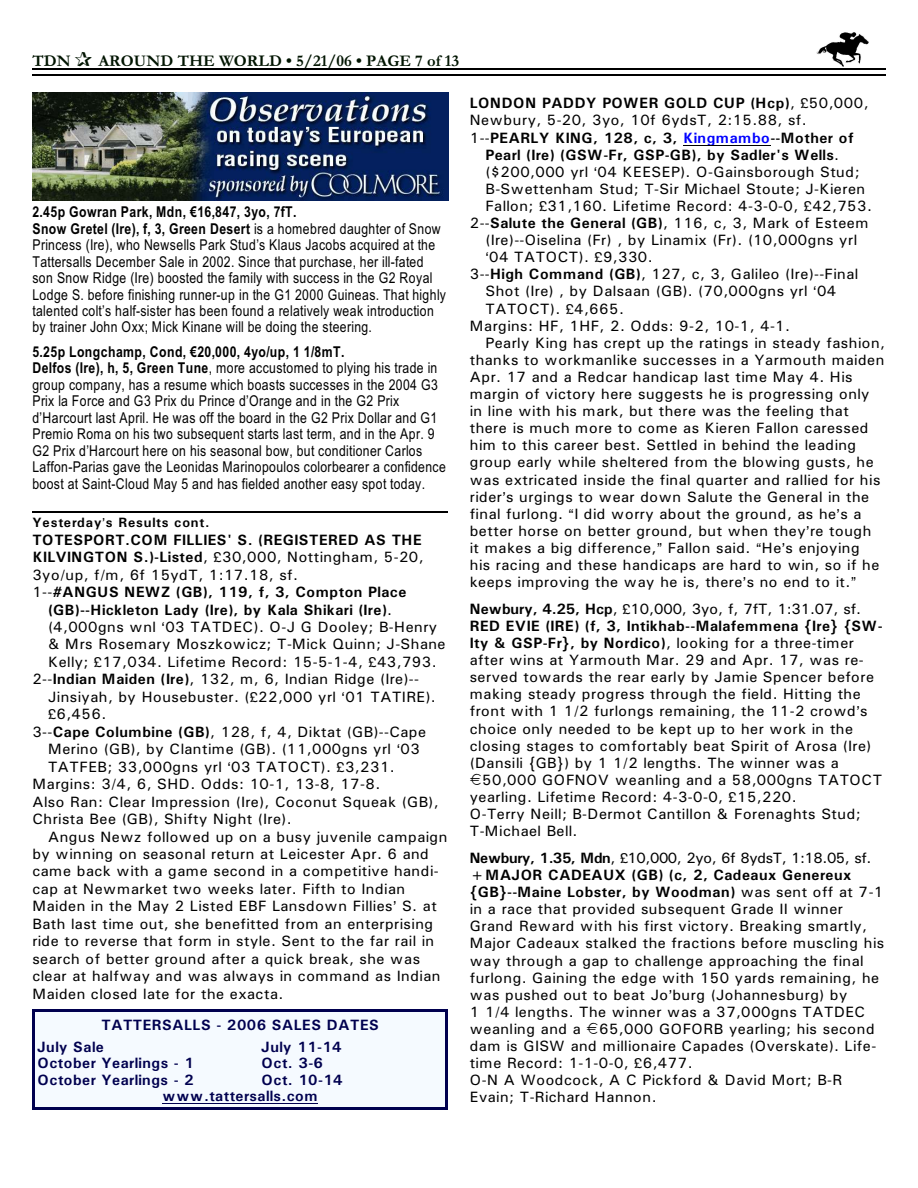
<style>
.page{position:relative;width:918px;height:1188px;background:#fff}
.page>*{position:absolute;margin:0;border:0;box-sizing:border-box;transform-origin:0 0}
.t1{font:700 16.5px "Garamond";color:#001400}
.t2{font:15px/17.1px "Univers";letter-spacing:.03em;color:#000}
.t3{font:15px/16.5px "Arial Narrow";letter-spacing:.025em;color:#000}
.t4{font:700 15px "Univers";letter-spacing:.04em;color:#000}
.t5{font:700 15px/22.4px "Univers";letter-spacing:.035em;color:#00004f}
.t6{font:700 13.5px "Univers";letter-spacing:.065em;color:#000}
.s1{font-weight:700}
.s2{font-weight:400}
.s3{color:#00f}
</style>
<div class="page">
<img style="left:817px;top:32px;width:51px;height:34px">
<hr style="left:32px;top:68px;width:853px;height:1px;background:#000">
<hr style="left:32px;top:75px;width:853px;height:1px;background:#000">
<img style="left:32px;top:93px;width:416px;height:108px">
<hr style="left:683px;top:145px;width:87px;height:1px;background:#000">
<hr style="left:32px;top:512px;width:416px;height:1px;background:#000">
<div style="left:32px;top:1009px;width:416px;height:101px;background:#f5faff"></div>
<hr style="left:163px;top:1103px;width:155px;height:1px;background:#00004f">
<hr style="left:32px;top:1009px;width:3px;height:100px;background:#00004f">
<hr style="left:445px;top:1009px;width:3px;height:100px;background:#00004f">
<hr style="left:32px;top:1009px;width:416px;height:3px;background:#00004f">
<hr style="left:32px;top:1107px;width:416px;height:3px;background:#00004f">
<p class="t1" style="left:32px;top:55px;width:40px">TDN</p>
<p class="t1" style="left:98px;top:55px;width:362px">AROUND THE WORLD • 5/21/06 • PAGE 7 of 13</p>
<p class="t3" style="left:32px;top:205px;width:415px"><span class="s1">2.45p Gowran Park, Mdn, €16,847, 3yo, 7fT.<br>Snow Gretel (Ire), f, 3, Green Desert</span> is a homebred daughter of Snow Princess (Ire), who Newsells Park Stud’s Klaus Jacobs acquired at the Tattersalls December Sale in 2002. Since that purchase, her ill-fated son Snow Ridge (Ire) boosted the family with success in the G2 Royal Lodge S. before finishing runner-up in the G1 2000 Guineas. That highly talented colt’s half-sister has been found a relatively weak introduction by trainer John Oxx; Mick Kinane will be doing the steering.</p>
<p class="t3" style="left:32px;top:345px;width:415px"><span class="s1">5.25p Longchamp, Cond, €20,000, 4yo/up, 1 1/8mT.<br>Delfos (Ire), h, 5, Green Tune</span>, more accustomed to plying his trade in group company, has a resume which boasts successes in the 2004 G3<br>Prix la Force and G3 Prix du Prince d’Orange and in the G2 Prix d’Harcourt last April. He was off the board in the G2 Prix Dollar and G1<br>Premio Roma on his two subsequent starts last term, and in the Apr. 9<br>G2 Prix d’Harcourt here on his seasonal bow, but conditioner Carlos Laffon-Parias gave the Leonidas Marinopoulos colorbearer a confidence boost at Saint-Cloud May 5 and has fielded another easy spot today.</p>
<p class="t6" style="left:32px;top:518px;width:179px">Yesterday s Results cont.</p>
<p class="t4" style="left:32px;top:534px;width:391px">TOTESPORT.COM FILLIES' S. (REGISTERED AS THE</p>
<p class="t2" style="left:32px;top:550px;width:393px"><span class="s1">KILVINGTON S.)-Listed</span>, 30,000, Nottingham, 5-20,</p>
<p class="t2" style="left:32px;top:567px;width:267px">3yo/up, f/m, 6f 15ydT, 1:17.18, sf.</p>
<p class="t4" style="left:32px;top:587px;width:375px"><span class="s2">1--</span>#ANGUS NEWZ (GB), 119, f, 3, Compton Place</p>
<p class="t4" style="left:48px;top:604px;width:346px">(GB)--Hickleton Lady (Ire), by Kala Shikari (Ire)<span class="s2">.</span></p>
<p class="t2" style="left:48px;top:620px;width:391px">(4,000gns wnl 03 TATDEC). O-J G Dooley; B-Henry</p>
<p class="t2" style="left:48px;top:637px;width:399px">&amp; Mrs Rosemary Moszkowicz; T-Mick Quinn; J-Shane</p>
<p class="t2" style="left:48px;top:655px;width:390px">Kelly; 17,034. Lifetime Record: 15-5-1-4, 43,793.</p>
<p class="t2" style="left:32px;top:672px;width:388px">2--<span class="s1">Indian Maiden (Ire)</span>, 132, m, 6, Indian Ridge (Ire)--</p>
<p class="t2" style="left:48px;top:689px;width:389px">Jinsiyah, by Housebuster. ( 22,000 yrl 01 TATIRE).</p>
<p class="t2" style="left:57px;top:707px;width:51px">6,456.</p>
<p class="t2" style="left:32px;top:724px;width:395px">3--<span class="s1">Cape Columbine (GB)</span>, 128, f, 4, Diktat (GB)--Cape</p>
<p class="t2" style="left:48px;top:742px;width:373px">Merino (GB), by Clantime (GB). (11,000gns yrl 03</p>
<p class="t2" style="left:48px;top:759px;width:348px">TATFEB; 33,000gns yrl 03 TATOCT). 3,231.</p>
<p class="t2" style="left:32px;top:777px;width:349px">Margins: 3/4, 6, SHD. Odds: 10-1, 13-8, 17-8.</p>
<p class="t2" style="left:32px;top:794px;width:408px">Also Ran: Clear Impression (Ire), Coconut Squeak (GB),</p>
<p class="t2" style="left:32px;top:812px;width:261px">Christa Bee (GB), Shifty Night (Ire).</p>
<p class="t2" style="left:48px;top:829px;width:401px">Angus Newz followed up on a busy juvenile campaign</p>
<p class="t2" style="left:32px;top:847px;width:398px">by winning on seasonal return at Leicester Apr. 6 and</p>
<p class="t2" style="left:32px;top:864px;width:408px">came back with a game second in a competitive handi-</p>
<p class="t2" style="left:32px;top:881px;width:374px">cap at Newmarket two weeks later. Fifth to Indian</p>
<p class="t2" style="left:32px;top:899px;width:406px">Maiden in the May 2 Listed EBF Lansdown Fillies S. at</p>
<p class="t2" style="left:32px;top:916px;width:402px">Bath last time out, she benefitted from an enterprising</p>
<p class="t2" style="left:32px;top:934px;width:403px">ride to reverse that form in style. Sent to the far rail in</p>
<p class="t2" style="left:32px;top:951px;width:389px">search of better ground after a quick break, she was</p>
<p class="t2" style="left:32px;top:969px;width:410px">clear at halfway and was always in command as Indian</p>
<p class="t2" style="left:32px;top:986px;width:253px">Maiden closed late for the exacta.</p>
<p class="t5" style="left:37px;top:1015px;width:343px;text-indent:64px">TATTERSALLS - 2006 SALES DATES<br>July Sale</p>
<p class="t5" style="left:262px;top:1037px;width:82px">July 11-14</p>
<p class="t5" style="left:37px;top:1053px;width:158px">October Yearlings - 1</p>
<p class="t5" style="left:262px;top:1053px;width:63px">Oct. 3-6</p>
<p class="t5" style="left:37px;top:1069px;width:158px">October Yearlings - 2</p>
<p class="t5" style="left:163px;top:1073px;width:182px;line-height:16.2px;text-indent:99px">Oct. 10-14 www.tattersalls.com</p>
<p class="t4" style="left:470px;top:98px;width:400px">LONDON PADDY POWER GOLD CUP (Hcp)<span class="s2">, 50,000,</span></p>
<p class="t2" style="left:470px;top:113px;width:339px">Newbury, 5-20, 3yo, 10f 6ydsT, 2:15.88, sf.</p>
<p class="t4" style="left:470px;top:132px;width:385px"><span class="s2">1--</span>PEARLY KING, 128, c, 3, <span class="s3">Kingmambo</span>--Mother of</p>
<p class="t4" style="left:485px;top:149px;width:355px">Pearl (Ire) (GSW-Fr, GSP-GB), by Sadler's Wells<span class="s2">.</span></p>
<p class="t2" style="left:485px;top:164px;width:376px">($200,000 yrl 04 KEESEP). O-Gainsborough Stud;</p>
<p class="t2" style="left:485px;top:181px;width:381px">B-Swettenham Stud; T-Sir Michael Stoute; J-Kieren</p>
<p class="t2" style="left:485px;top:199px;width:388px">Fallon; 31,160. Lifetime Record: 4-3-0-0, 42,753.</p>
<p class="t2" style="left:470px;top:216px;width:400px">2--<span class="s1">Salute the General (GB)</span>, 116, c, 3, Mark of Esteem</p>
<p class="t2" style="left:485px;top:233px;width:373px">(Ire)--Oiselina (Fr) , by Linamix (Fr). (10,000gns yrl</p>
<p class="t2" style="left:489px;top:250px;width:165px">04 TATOCT). 9,330.</p>
<p class="t2" style="left:470px;top:267px;width:390px">3--<span class="s1">High Command (GB)</span>, 127, c, 3, Galileo (Ire)--Final</p>
<p class="t2" style="left:485px;top:284px;width:352px">Shot (Ire) , by Dalsaan (GB). (70,000gns yrl 04</p>
<p class="t2" style="left:485px;top:301px;width:140px">TATOCT). 4,665.</p>
<p class="t2" style="left:470px;top:318px;width:322px">Margins: HF, 1HF, 2. Odds: 9-2, 10-1, 4-1.</p>
<p class="t2" style="left:485px;top:335px;width:401px">Pearly King has crept up the ratings in steady fashion,</p>
<p class="t2" style="left:470px;top:352px;width:416px">thanks to workmanlike successes in a Yarmouth maiden</p>
<p class="t2" style="left:470px;top:370px;width:384px">Apr. 17 and a Redcar handicap last time May 4. His</p>
<p class="t2" style="left:470px;top:387px;width:401px">margin of victory here suggests he is progressing only</p>
<p class="t2" style="left:470px;top:404px;width:381px">in line with his mark, but there was the feeling that</p>
<p class="t2" style="left:470px;top:421px;width:400px">there is much more to come as Kieren Fallon caressed</p>
<p class="t2" style="left:470px;top:438px;width:388px">him to this career best. Settled in behind the leading</p>
<p class="t2" style="left:470px;top:455px;width:406px">group early while sheltered from the blowing gusts, he</p>
<p class="t2" style="left:470px;top:472px;width:412px">was extricated inside the final quarter and rallied for his</p>
<p class="t2" style="left:470px;top:489px;width:401px">rider s urgings to wear down Salute the General in the</p>
<p class="t2" style="left:470px;top:506px;width:393px">final furlong. I did worry about the ground, as he s a</p>
<p class="t2" style="left:470px;top:523px;width:403px">better horse on better ground, but when they re tough</p>
<p class="t2" style="left:470px;top:541px;width:391px">it makes a big difference, Fallon said. He s enjoying</p>
<p class="t2" style="left:470px;top:558px;width:411px">his racing and these handicaps are hard to win, so if he</p>
<p class="t2" style="left:470px;top:575px;width:382px">keeps improving the way he is, there s no end to it.</p>
<p class="t2" style="left:470px;top:602px;width:414px"><span class="s1">Newbury, 4.25, Hcp</span>, 10,000, 3yo, f, 7fT, 1:31.07, sf.<br><span class="s1">RED EVIE (IRE) (f, 3, Intikhab--Malafemmena {Ire} {SW-Ity &amp; GSP-Fr}, by Nordico)</span>, looking for a three-timer after wins at Yarmouth Mar. 29 and Apr. 17, was re&shy;served towards the rear early by Jamie Spencer before making steady progress through the field. Hitting the front with 1 1/2 furlongs remaining, the 11-2 crowd s choice only needed to be kept up to her work in the closing stages to comfortably beat Spirit of Arosa (Ire) (Dansili {GB}) by 1 1/2 lengths. The winner was a</p>
<p class="t2" style="left:470px;top:772px;width:414px;text-indent:12px">50,000 GOFNOV weanling and a 58,000gns TATOCT yearling. Lifetime Record: 4-3-0-0, 15,220.<br>O-Terry Neill; B-Dermot Cantillon &amp; Forenaghts Stud; T-Michael Bell.</p>
<p class="t2" style="left:470px;top:851px;width:416px"><span class="s1">Newbury, 1.35, Mdn</span>, 10,000, 2yo, 6f 8ydsT, 1:18.05, sf. <span class="s1">+MAJOR CADEAUX (GB) (c, 2, Cadeaux Genereux {GB}--Maine Lobster, by Woodman)</span> was sent off at 7-1 in a race that provided subsequent Grade II winner Grand Reward with his first victory. Breaking smartly, Major Cadeaux stalked the fractions before muscling his way through a gap to challenge approaching the final furlong. Gaining the edge with 150 yards remaining, he was pushed out to beat Jo burg (Johannesburg) by<br>1 1/4 lengths. The winner was a 37,000gns TATDEC weanling and a 65,000 GOFORB yearling; his second dam is GISW and millionaire Capades (Overskate). Life&shy;time Record: 1-1-0-0, 6,477.<br>O-N A Woodcock, A C Pickford &amp; David Mort; B-R Evain; T-Richard Hannon.</p>
</div>
